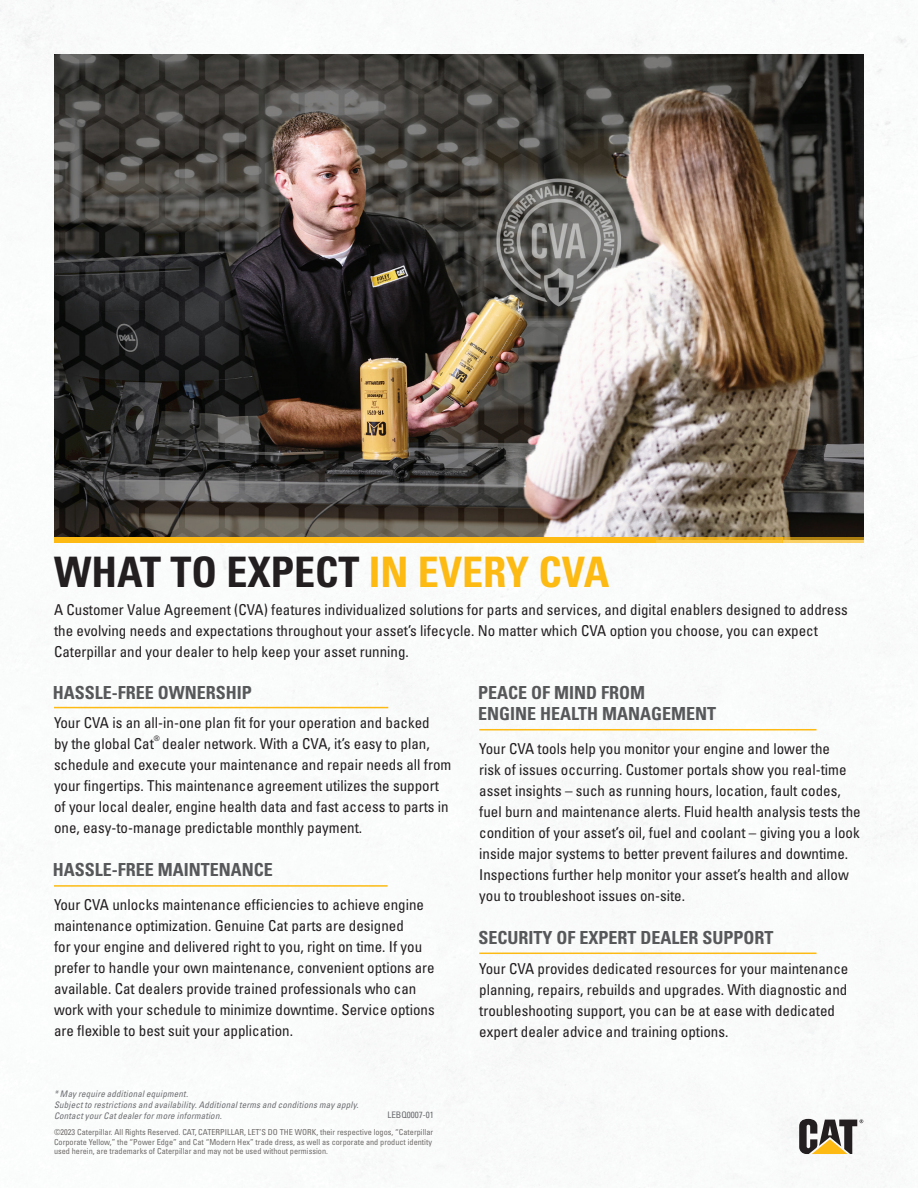
<style>
.page{position:relative;width:918px;height:1188px;background:#fff}
.page>*{position:absolute;margin:0;border:0;box-sizing:border-box;transform-origin:0 0}
.Headline_large_gray{font:700 condensed 42px "Univers LT Std";color:#231f20}
.Body_copy_with_12pts_above{font:700 condensed 18px/21px "Univers LT Std";color:#57585a}
.Body_copy{font:condensed 15px/21px "Univers LT Std";color:#231f20}
.Body_copy_with_12pts_above-2{font:condensed 15px/21px "Univers LT Std";color:#231f20}
.t1{font:italic condensed 9px/10.8px "Univers LT Std";letter-spacing:.02em;color:#6c6d70}
.Body_copy_with_12pts_above-3{font:condensed 9px "Univers LT Std";color:#6c6d70}
.t2{font:condensed 8.25px/9.9px "Univers LT Std";color:#6f6c6a}
.Body_copy-2{font:condensed 7.5px "Univers LT Std";color:#231f20}
.s1{color:#fcba13}
</style>
<div class="page">
<img style="left:54px;top:54px;width:810px;height:483px">
<hr style="left:54px;top:707px;width:334px;height:1px;background:#fcba13">
<hr style="left:54px;top:885px;width:334px;height:2px;background:#fcba13">
<hr style="left:479px;top:729px;width:338px;height:1px;background:#fcba13">
<hr style="left:479px;top:953px;width:338px;height:1px;background:#fcba13">
<div style="left:54px;top:537px;width:601px;height:6px;background:#fcba13"></div>
<svg style="left:655px;top:537px;width:127px;height:6px"></svg>
<svg style="left:782px;top:537px;width:82px;height:6px"></svg>
<svg style="left:799px;top:1119px;width:64px;height:35px"></svg>
<p class="Headline_large_gray" style="left:54px;top:546px;width:557px">WHAT TO EXPECT <span class="s1">IN EVERY CVA</span></p>
<p class="Body_copy_with_12pts_above-2" style="left:54px;top:599px;width:795px">A Customer Value Agreement (CVA) features individualized solutions for parts and services, and digital enablers designed to address the evolving needs and expectations throughout your asset’s lifecycle. No matter which CVA option you choose, you can expect<br>Caterpillar and your dealer to help keep your asset running.</p>
<p class="Body_copy_with_12pts_above" style="left:53px;top:682px;width:201px">HASSLE-FREE OWNERSHIP</p>
<p class="Body_copy" style="left:54px;top:712px;width:377px">Your CVA is an all-in-one plan fit for your operation and backed by the global Cat</p>
<p class="Body_copy-2" style="left:154px;top:734px;width:7px">®</p>
<p class="Body_copy" style="left:54px;top:733px;width:399px;text-indent:108px">dealer network. With a CVA, it’s easy to plan, schedule and execute your maintenance and repair needs all from your fingertips. This maintenance agreement utilizes the support of your local dealer, engine health data and fast access to parts in one, easy-to-manage predictable monthly payment.</p>
<p class="Body_copy_with_12pts_above" style="left:53px;top:859px;width:222px">HASSLE-FREE MAINTENANCE</p>
<p class="Body_copy" style="left:54px;top:894px;width:382px">Your CVA unlocks maintenance efficiencies to achieve engine maintenance optimization. Genuine Cat parts are designed<br>for your engine and delivered right to you, right on time. If you prefer to handle your own maintenance, convenient options are available. Cat dealers provide trained professionals who can work with your schedule to minimize downtime. Service options are flexible to best suit your application.</p>
<p class="t1" style="left:54px;top:1089px;width:136px">* May require additional equipment.</p>
<p class="t1" style="left:54px;top:1099px;width:306px">Subject to restrictions and availability. Additional terms and conditions may apply.<br>Contact your Cat dealer for more information.</p>
<p class="t2" style="left:54px;top:1127px;width:381px">©2023 Caterpillar. All Rights Reserved. CAT, CATERPILLAR, LET’S DO THE WORK, their respective logos, “Caterpillar<br>Corporate Yellow,” the “Power Edge” and Cat “Modern Hex” trade dress, as well as corporate and product identity used herein, are trademarks of Caterpillar and may not be used without permission.</p>
<p class="Body_copy_with_12pts_above-3" style="left:387px;top:1109px;width:48px">LEBQ0007-01</p>
<p class="Body_copy_with_12pts_above" style="left:478px;top:682px;width:239px">PEACE OF MIND FROM<br>ENGINE HEALTH MANAGEMENT</p>
<p class="Body_copy" style="left:479px;top:738px;width:383px">Your CVA tools help you monitor your engine and lower the<br>risk of issues occurring. Customer portals show you real-time asset insights – such as running hours, location, fault codes, fuel burn and maintenance alerts. Fluid health analysis tests the condition of your asset’s oil, fuel and coolant – giving you a look inside major systems to better prevent failures and downtime.<br>Inspections further help monitor your asset’s health and allow you to troubleshoot issues on-site.</p>
<p class="Body_copy_with_12pts_above" style="left:478px;top:927px;width:297px">SECURITY OF EXPERT DEALER SUPPORT</p>
<p class="Body_copy" style="left:479px;top:958px;width:371px">Your CVA provides dedicated resources for your maintenance planning, repairs, rebuilds and upgrades. With diagnostic and troubleshooting support, you can be at ease with dedicated expert dealer advice and training options.</p>
</div>
